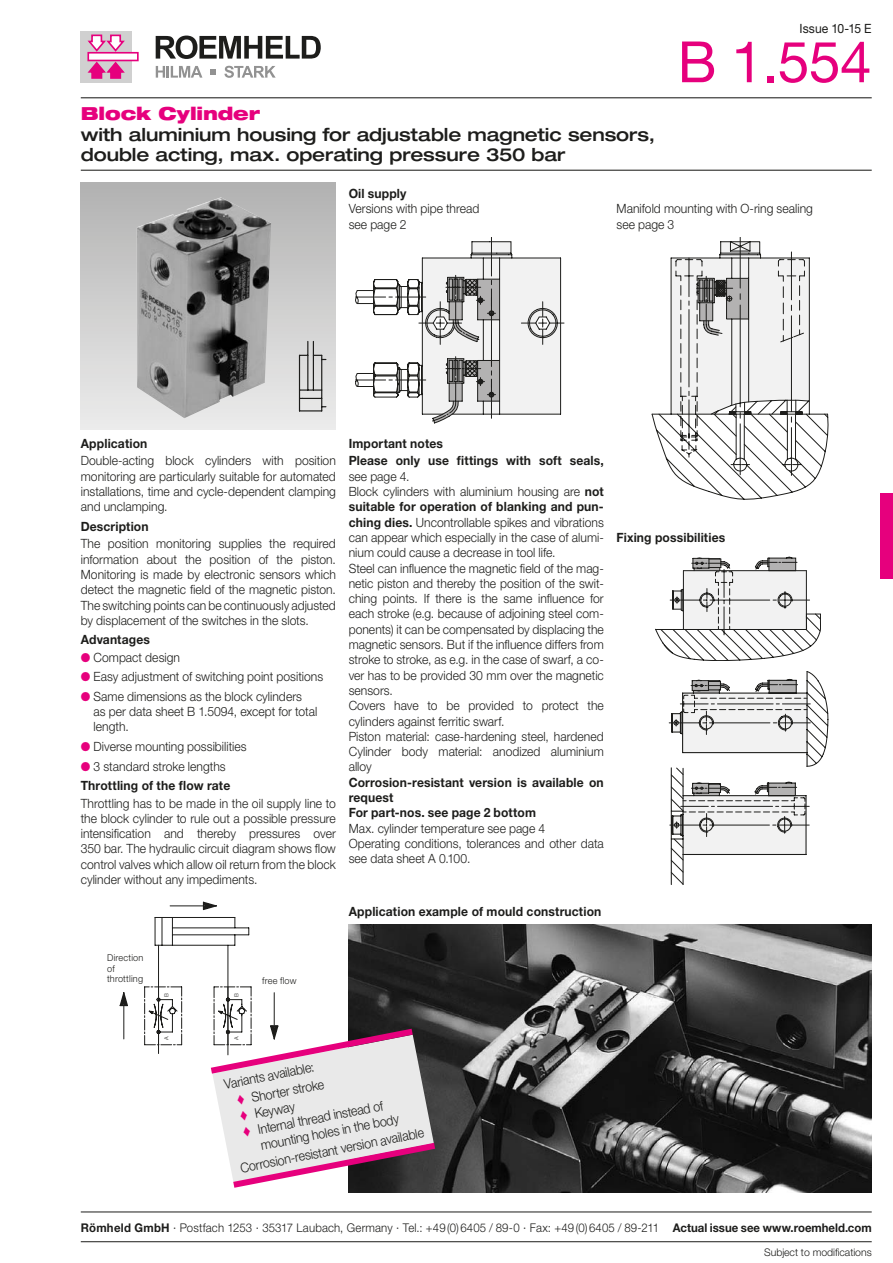
<style>
.page{position:relative;width:893px;height:1263px;background:#fff}
.page>*{position:absolute;margin:0;border:0;box-sizing:border-box;transform-origin:0 0}
.t1{font:57px "Helvetica Neue";color:#e6007d}
.t2{font:500 expanded 18px/20.2px "Helvetica Neue";letter-spacing:-.005em;color:#1d1d1b}
.t3{font:900 expanded 18px "Helvetica Neue";letter-spacing:-.01em;color:#e6007d}
.t4{font:300 13.5px/18.3px "Helvetica Neue";color:#1d1d1b;scale:.92 1}
.t5{font:300 12.75px/15.3px "Helvetica Neue";color:#1d1d1b;scale:.95 1}
.t6{font:700 12.75px/15.3px "Helvetica Neue";letter-spacing:.01em;color:#1d1d1b;scale:.95 1}
.t7{font:12.75px "Helvetica Neue";color:#1d1d1b;scale:.95 1}
.t8{font:300 12px "Helvetica Neue";letter-spacing:.01em;color:#1d1d1b;scale:.95 1}
.t9{font:300 10.5px "Helvetica Neue";letter-spacing:-.005em;color:#1d1d1b}
.t10{font:300 9.45px/10.5px "Helvetica Neue";letter-spacing:.02em;color:#1d1d1b}
.t11{font:300 5.7px "Helvetica Neue";color:#1d1d1b}
.s1{color:#e6007d}
.s2{font-weight:300}
.s3{font-weight:700}
</style>
<div class="page">
<div style="left:81px;top:31px;width:51px;height:51px;background:#d0d0d0"></div>
<svg style="left:87px;top:52px;width:52px;height:9px"></svg>
<svg style="left:87px;top:34px;width:40px;height:19px"></svg>
<svg style="left:87px;top:60px;width:40px;height:19px"></svg>
<svg style="left:156px;top:36px;width:165px;height:23px"></svg>
<svg style="left:156px;top:66px;width:46px;height:12px"></svg>
<svg style="left:224px;top:66px;width:52px;height:12px"></svg>
<svg style="left:210px;top:69px;width:6px;height:6px"></svg>
<hr style="left:81px;top:170px;width:791px;height:1px;background:#1d1d1b">
<hr style="left:81px;top:97px;width:791px;height:1px;background:#1d1d1b">
<div style="left:81px;top:183px;width:255px;height:246px;background:linear-gradient(to bottom,#b2b2b2,#ebebeb)"></div>
<img style="left:137px;top:197px;width:134px;height:221px">
<svg style="left:355px;top:237px;width:209px;height:186px"></svg>
<svg style="left:652px;top:237px;width:176px;height:262px"></svg>
<svg style="left:669px;top:671px;width:159px;height:214px"></svg>
<svg style="left:655px;top:557px;width:166px;height:104px"></svg>
<hr style="left:299px;top:389px;width:23px;height:2px;background:#1d1d1b">
<hr style="left:299px;top:355px;width:1px;height:56px;background:#1d1d1b">
<svg style="left:300px;top:406px;width:26px;height:5px"></svg>
<hr style="left:321px;top:355px;width:1px;height:56px;background:#1d1d1b">
<hr style="left:307px;top:341px;width:1px;height:49px;background:#1d1d1b">
<hr style="left:313px;top:341px;width:1px;height:49px;background:#1d1d1b">
<svg style="left:300px;top:398px;width:21px;height:1px"></svg>
<svg style="left:300px;top:355px;width:26px;height:5px"></svg>
<div style="left:880px;top:493px;width:13px;height:85px;background:#e6007d"></div>
<img style="left:349px;top:925px;width:522px;height:267px">
<svg style="left:144px;top:986px;width:38px;height:59px"></svg>
<hr style="left:170px;top:906px;width:46px;height:1px;background:#1d1d1b">
<hr style="left:155px;top:917px;width:80px;height:1px;background:#1d1d1b">
<hr style="left:155px;top:945px;width:80px;height:1px;background:#1d1d1b">
<svg style="left:162px;top:918px;width:1px;height:27px"></svg>
<hr style="left:158px;top:945px;width:1px;height:108px;background:#1d1d1b">
<svg style="left:172px;top:918px;width:1px;height:27px"></svg>
<hr style="left:172px;top:928px;width:77px;height:1px;background:#1d1d1b">
<hr style="left:172px;top:934px;width:77px;height:1px;background:#1d1d1b">
<hr style="left:228px;top:945px;width:1px;height:110px;background:#1d1d1b">
<svg style="left:155px;top:918px;width:1px;height:27px"></svg>
<svg style="left:202px;top:902px;width:15px;height:9px"></svg>
<hr style="left:124px;top:993px;width:1px;height:46px;background:#1d1d1b">
<svg style="left:120px;top:992px;width:8px;height:15px"></svg>
<svg style="left:210px;top:986px;width:232px;height:206px"></svg>
<hr style="left:81px;top:1241px;width:791px;height:1px;background:#1d1d1b">
<hr style="left:81px;top:1212px;width:791px;height:1px;background:#1d1d1b">
<p class="t7" style="left:800px;top:21px;width:77px">Issue 10-15 E</p>
<h2 class="t3" style="left:81px;top:102px;width:181px">Block Cylinder</h2>
<h2 class="t2" style="left:81px;top:124px;width:576px">with aluminium housing for adjustable magnetic sensors, double acting, max. operating pressure 350 bar</h2>
<h1 class="t1" style="left:678px;top:28px;width:196px">B 1.554</h1>
<p class="t6" style="left:349px;top:186px;width:62px">Oil supply</p>
<p class="t5" style="left:349px;top:201px;width:139px">Versions with pipe thread see page 2</p>
<p class="t5" style="left:617px;top:201px;width:208px">Manifold mounting with O-ring sealing see page 3</p>
<p class="t6" style="left:81px;top:435px;width:72px">Application</p>
<p class="t5" style="left:81px;top:453px;width:270px;text-align:justify">Double-acting block cylinders with position monitoring are particularly suitable for automated installations, time and cycle-dependent clamping and unclamping.</p>
<p class="t6" style="left:81px;top:518px;width:73px">Description</p>
<p class="t5" style="left:81px;top:536px;width:270px;text-align:justify">The position monitoring supplies the required information about the position of the piston.<br>Monitoring is made by electronic sensors which detect the magnetic field of the magnetic piston.<br>The switching points can be continuously adjusted by displacement of the switches in the slots.</p>
<p class="t6" style="left:81px;top:632px;width:74px">Advantages</p>
<p class="t5" style="left:81px;top:649px;width:106px"><span class="s1">●</span> Compact design</p>
<p class="t5" style="left:81px;top:669px;width:257px"><span class="s1">●</span> Easy adjustment of switching point positions</p>
<p class="t5" style="left:94px;top:688px;width:237px;text-indent:-13px"><span class="s1">●</span> Same dimensions as the block cylinders as per data sheet B 1.5094, except for total length.</p>
<p class="t5" style="left:81px;top:738px;width:176px"><span class="s1">●</span> Diverse mounting possibilities</p>
<p class="t6" style="left:81px;top:756px;width:159px;line-height:19.5px"><span class="s1">●</span> <span class="s2">3 standard stroke lengths<br></span>Throttling of the flow rate</p>
<p class="t5" style="left:81px;top:795px;width:270px;text-align:justify">Throttling has to be made in the oil supply line to the block cylinder to rule out a possible pressure intensification and thereby pressures over 350 bar. The hydraulic circuit diagram shows flow control valves which allow oil return from the block cylinder without any impediments.</p>
<p class="t6" style="left:349px;top:434px;width:270px;line-height:17.4px">Important notes<br>Please only use fittings with soft seals,</p>
<p class="t5" style="left:349px;top:468px;width:270px">see page 4.<br>Block cylinders with aluminium housing are <span class="s3">not suitable for operation of blanking and pun&shy;ching dies.</span> Uncontrollable spikes and vibrations can appear which especially in the case of alumi&shy;nium could cause a decrease in tool life.<br>Steel can influence the magnetic field of the mag&shy;netic piston and thereby the position of the swit&shy;ching points. If there is the same influence for each stroke (e.g. because of adjoining steel com&shy;ponents) it can be compensated by displacing the magnetic sensors. But if the influence differs from stroke to stroke, as e.g. in the case of swarf, a co&shy;ver has to be provided 30 mm over the magnetic sensors.<br>Covers have to be provided to protect the cylinders against ferritic swarf.<br>Piston material: case-hardening steel, hardened Cylinder body material: anodized aluminium alloy</p>
<p class="t6" style="left:349px;top:774px;width:270px">Corrosion-resistant version is available on request<br>For part-nos. see page 2 bottom</p>
<p class="t5" style="left:349px;top:820px;width:270px">Max. cylinder temperature see page 4<br>Operating conditions, tolerances and other data see data sheet A 0.100.</p>
<p class="t6" style="left:349px;top:903px;width:268px">Application example of mould construction</p>
<p class="t6" style="left:617px;top:529px;width:116px">Fixing possibilities</p>
<p class="t10" style="left:107px;top:952px;width:38px">Direction of throttling</p>
<p class="t11" style="left:163px;top:997px;width:5px;rotate:-90deg">B</p>
<p class="t11" style="left:233px;top:997px;width:5px;rotate:-90deg">B</p>
<p class="t10" style="left:262px;top:975px;width:36px">free flow</p>
<p class="t11" style="left:163px;top:1040px;width:5px;rotate:-90deg">A</p>
<p class="t11" style="left:233px;top:1040px;width:5px;rotate:-90deg">A</p>
<p class="t4" style="left:232px;top:1073px;width:98px;text-indent:-10px;rotate:-11deg">Variants available: <span class="s1">♦</span> Shorter stroke</p>
<p class="t4" style="left:238px;top:1107px;width:62px;rotate:-11deg"><span class="s1">♦</span> Keyway</p>
<p class="t4" style="left:242px;top:1123px;width:156px;rotate:-11deg"><span class="s1">♦</span> Internal thread instead of</p>
<p class="t4" style="left:259px;top:1136px;width:154px;rotate:-11deg">mounting holes in the body</p>
<p class="t4" style="left:239px;top:1159px;width:204px;rotate:-11deg">Corrosion-resistant version available</p>
<p class="t8" style="left:81px;top:1220px;width:834px"><span class="s3">Römheld GmbH</span> · Postfach 1253 · 35317 Laubach, Germany · Tel.: +49(0)6405 / 89-0 · Fax: +49(0)6405 / 89-211 <span class="s3">Actual issue see www.roemheld.com</span></p>
<p class="t9" style="left:764px;top:1245px;width:109px">Subject to modifications</p>
</div>
